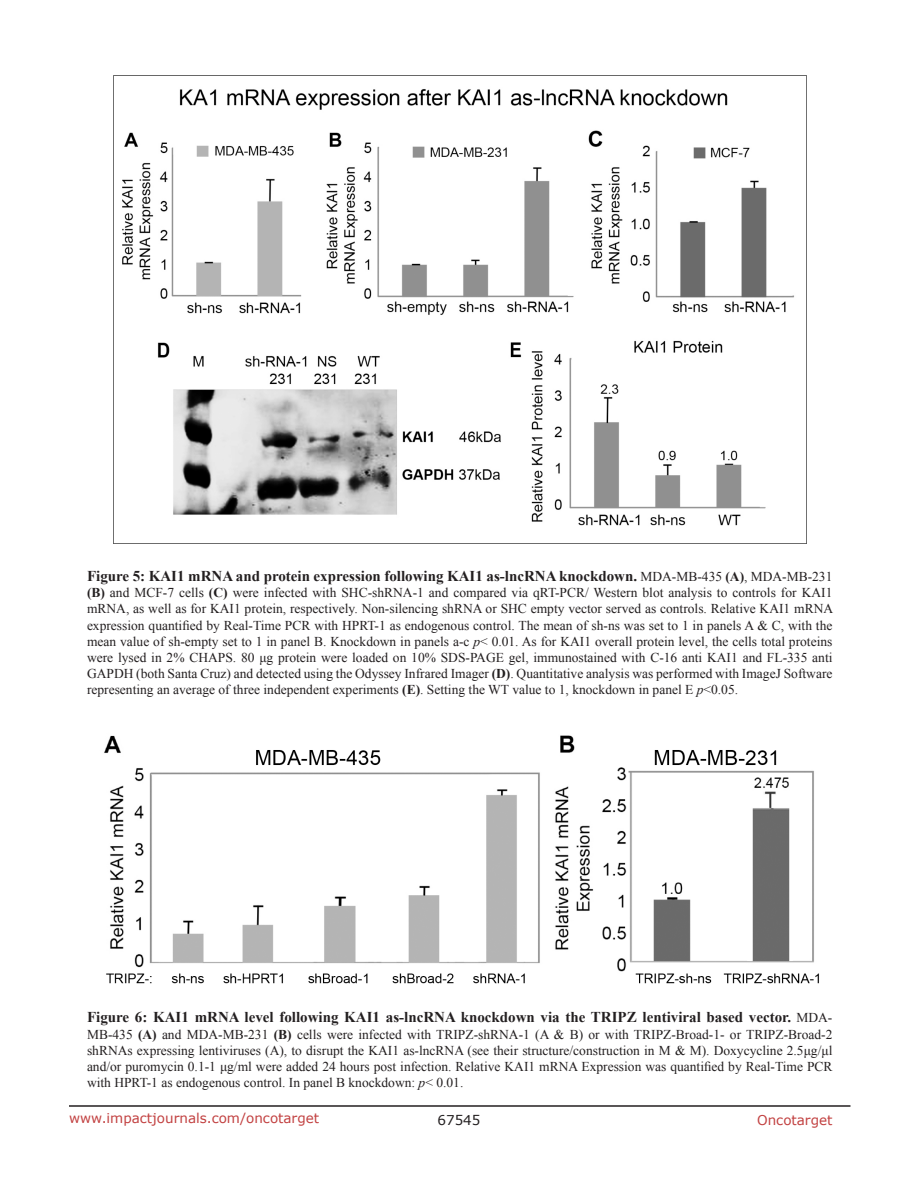
<style>
.page{position:relative;width:918px;height:1188px;background:#fff}
.page>*{position:absolute;margin:0;border:0;box-sizing:border-box;transform-origin:0 0}
.figuretext{font:700 15px "Times New Roman";color:#231f20}
.figuretext-2{font:13.5px/16.2px "Times New Roman";color:#231f20;text-align:justify}
.t1{font:13.5px "Verdana";color:#c24141}
.t2{font:13.5px "Verdana";color:#231f20}
.s1{font-weight:400;font-size:13.5px}
.s2{font-size:13.5px}
.s3{font-weight:700}
.s4{font-style:italic}
</style>
<div class="page">
<hr style="left:69px;top:1105px;width:781px;height:2px;background:#231f20">
<img style="left:113px;top:75px;width:693px;height:469px">
<img style="left:104px;top:735px;width:715px;height:249px">
<p class="figuretext" style="left:87px;top:566px;width:747px">Figure 5: KAI1 mRNA and protein expression following KAI1 as-lncRNA knockdown. <span class="s1">MDA-MB-435</span> <span class="s2">(A)</span><span class="s1">, MDA-MB-231</span></p>
<p class="figuretext-2" style="left:87px;top:584px;width:748px"><span class="s3">(B)</span> and MCF-7 cells <span class="s3">(C)</span> were infected with SHC-shRNA-1 and compared via qRT-PCR/ Western blot analysis to controls for KAI1 mRNA, as well as for KAI1 protein, respectively. Non-silencing shRNA or SHC empty vector served as controls. Relative KAI1 mRNA expression quantified by Real-Time PCR with HPRT-1 as endogenous control. The mean of sh-ns was set to 1 in panels A &amp; C, with the mean value of sh-empty set to 1 in panel B. Knockdown in panels a-c <span class="s4">p</span>&lt; 0.01. As for KAI1 overall protein level, the cells total proteins were lysed in 2% CHAPS. 80 μg protein were loaded on 10% SDS-PAGE gel, immunostained with C-16 anti KAI1 and FL-335 anti GAPDH (both Santa Cruz) and detected using the Odyssey Infrared Imager <span class="s3">(D)</span>. Quantitative analysis was performed with ImageJ Software representing an average of three independent experiments <span class="s3">(E)</span>. Setting the WT value to 1, knockdown in panel E <span class="s4">p</span>&lt;0.05.</p>
<p class="figuretext" style="left:87px;top:1007px;width:747px">Figure 6: KAI1 mRNA level following KAI1 as-lncRNA knockdown via the TRIPZ lentiviral based vector. <span class="s1">MDA-</span></p>
<p class="figuretext-2" style="left:87px;top:1026px;width:747px">MB-435 <span class="s3">(A)</span> and MDA-MB-231 <span class="s3">(B)</span> cells were infected with TRIPZ-shRNA-1 (A &amp; B) or with TRIPZ-Broad-1- or TRIPZ-Broad-2 shRNAs expressing lentiviruses (A), to disrupt the KAI1 as-lncRNA (see their structure/construction in M &amp; M). Doxycycline 2.5μg/μl and/or puromycin 0.1-1 μg/ml were added 24 hours post infection. Relative KAI1 mRNA Expression was quantified by Real-Time PCR with HPRT-1 as endogenous control. In panel B knockdown: <span class="s4">p</span>&lt; 0.01.</p>
<p class="t1" style="left:69px;top:1109px;width:252px">www.impactjournals.com/oncotarget</p>
<p class="t2" style="left:438px;top:1111px;width:44px">67545</p>
<p class="t1" style="left:757px;top:1111px;width:77px">Oncotarget</p>
</div>
